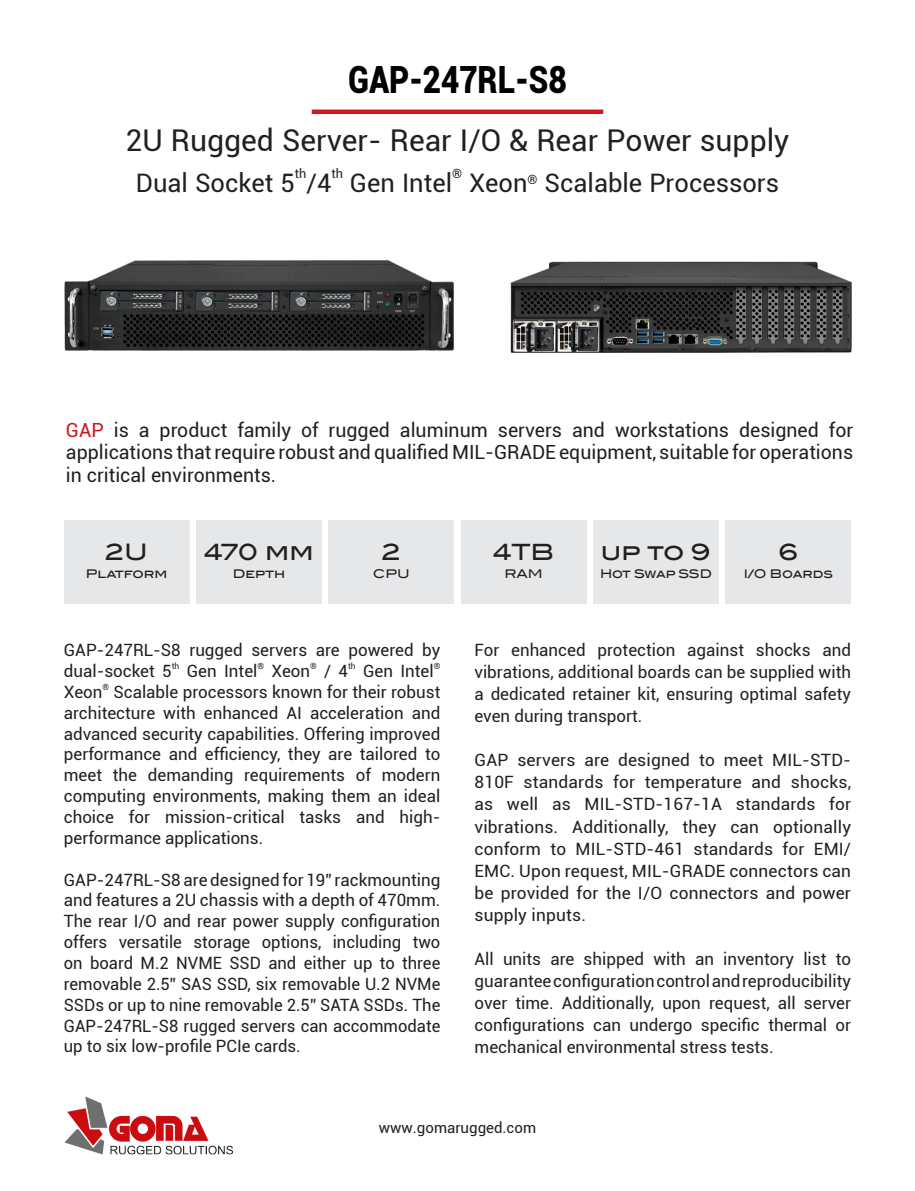
<style>
.page{position:relative;width:915px;height:1191px;background:#fff}
.page>*{position:absolute;margin:0;border:0;box-sizing:border-box;transform-origin:0 0}
.t1{font:900 37.5px "Roboto";color:#000;scale:.84 1}
.Normale{font:30px "Roboto";color:#231f20}
.Normale-2{font:25.5px "Roboto";color:#231f20}
.t2{font:500 22.5px "Blair ITC";letter-spacing:-.01em;color:#231f20}
.t3{font:19.5px/22.5px "Roboto";color:#231f20;text-align:justify}
.t4{font:16.95px/20.9px "Roboto";color:#231f20;text-align:justify}
.Normale-3{font:15px "Roboto";color:#231f20}
.Normale-4{font:12.75px "Roboto";color:#231f20}
.t5{font:500 12px "Blair ITC";letter-spacing:-.01em;color:#231f20}
.t6{font:500 12px "Blair ITC";letter-spacing:-.03em;color:#231f20;scale:.96 1}
.s1{color:#d1161e}
</style>
<div class="page">
<div style="left:64px;top:520px;width:125px;height:83px;background:#e6e7e9"></div>
<div style="left:196px;top:520px;width:125px;height:83px;background:#e6e7e9"></div>
<div style="left:328px;top:520px;width:126px;height:83px;background:#e6e7e9"></div>
<div style="left:461px;top:520px;width:125px;height:83px;background:#e6e7e9"></div>
<div style="left:593px;top:520px;width:125px;height:83px;background:#e6e7e9"></div>
<div style="left:725px;top:520px;width:125px;height:83px;background:#e6e7e9"></div>
<div style="left:311px;top:109px;width:292px;height:5px;background:#d1161e"></div>
<img style="left:64px;top:1096px;width:169px;height:59px">
<img style="left:64px;top:260px;width:390px;height:91px">
<img style="left:510px;top:261px;width:342px;height:92px">
<p class="t1" style="left:348px;top:53px;width:261px">GAP-247RL-S8</p>
<p class="Normale" style="left:125px;top:120px;width:665px">2U Rugged Server- Rear I/O &amp; Rear Power supply</p>
<p class="Normale-2" style="left:136px;top:165px;width:160px">Dual Socket 5</p>
<p class="Normale-4" style="left:295px;top:165px;width:13px">th</p>
<p class="Normale-4" style="left:331px;top:165px;width:13px">th</p>
<p class="Normale-2" style="left:350px;top:165px;width:104px">Gen Intel</p>
<p class="Normale-4" style="left:452px;top:165px;width:11px">®</p>
<p class="Normale-2" style="left:469px;top:165px;width:311px">Xeon<sup>®</sup> Scalable Processors</p>
<p class="Normale-2" style="left:306px;top:165px;width:26px">/4</p>
<p class="t3" style="left:66px;top:418px;width:788px"><span class="s1">GAP</span> is a product family of rugged aluminum servers and workstations designed for applications that require robust and qualified MIL-GRADE equipment, suitable for operations in critical environments.</p>
<p class="t2" style="left:105px;top:538px;width:44px">2U</p>
<p class="t5" style="left:86px;top:566px;width:83px">Platform</p>
<p class="t2" style="left:204px;top:538px;width:111px">470 mm</p>
<p class="t5" style="left:232px;top:566px;width:54px">Depth</p>
<p class="t2" style="left:382px;top:538px;width:20px">2</p>
<p class="t5" style="left:373px;top:566px;width:38px">CPU</p>
<p class="t2" style="left:493px;top:538px;width:62px">4TB</p>
<p class="t5" style="left:504px;top:566px;width:40px">RAM</p>
<p class="t2" style="left:600px;top:538px;width:112px">up to 9</p>
<p class="t6" style="left:600px;top:566px;width:118px">Hot Swap SSD</p>
<p class="t2" style="left:777px;top:538px;width:22px">6</p>
<p class="t5" style="left:743px;top:566px;width:91px">I/O Boards</p>
<p class="t4" style="left:64px;top:639px;width:378px">GAP-247RL-S8 rugged servers are powered by dual-socket 5<sup>th</sup> Gen Intel<sup>®</sup> Xeon<sup>®</sup> / 4<sup>th</sup> Gen Intel<sup>® </sup>Xeon<sup>®</sup> Scalable processors known for their robust architecture with enhanced AI acceleration and advanced security capabilities. Offering improved performance and efficiency, they are tailored to meet the demanding requirements of modern computing environments, making them an ideal choice for mission-critical tasks and high&shy;performance applications.</p>
<p class="t4" style="left:64px;top:868px;width:378px">GAP-247RL-S8 are designed for 19” rackmounting and features a 2U chassis with a depth of 470mm.</p>
<p class="t4" style="left:64px;top:910px;width:378px">The rear I/O and rear power supply configuration offers versatile storage options, including two on board M.2 NVME SSD and either up to three removable 2.5” SAS SSD, six removable U.2 NVMe SSDs or up to nine removable 2.5” SATA SSDs. The GAP-247RL-S8 rugged servers can accommodate up to six low-profile PCIe cards.</p>
<p class="t4" style="left:474px;top:638px;width:378px;line-height:22px">For enhanced protection against shocks and vibrations, additional boards can be supplied with a dedicated retainer kit, ensuring optimal safety even during transport.</p>
<p class="t4" style="left:474px;top:748px;width:378px;line-height:22px">GAP servers are designed to meet MIL-STD-810F standards for temperature and shocks, as well as MIL-STD-167-1A standards for vibrations. Additionally, they can optionally conform to MIL-STD-461 standards for EMI/ EMC. Upon request, MIL-GRADE connectors can be provided for the I/O connectors and power supply inputs.</p>
<p class="t4" style="left:474px;top:947px;width:378px;line-height:22px">All units are shipped with an inventory list to guarantee configuration control and reproducibility over time. Additionally, upon request, all server configurations can undergo specific thermal or mechanical environmental stress tests.</p>
<p class="Normale-3" style="left:378px;top:1117px;width:159px">www.gomarugged.com</p>
</div>
